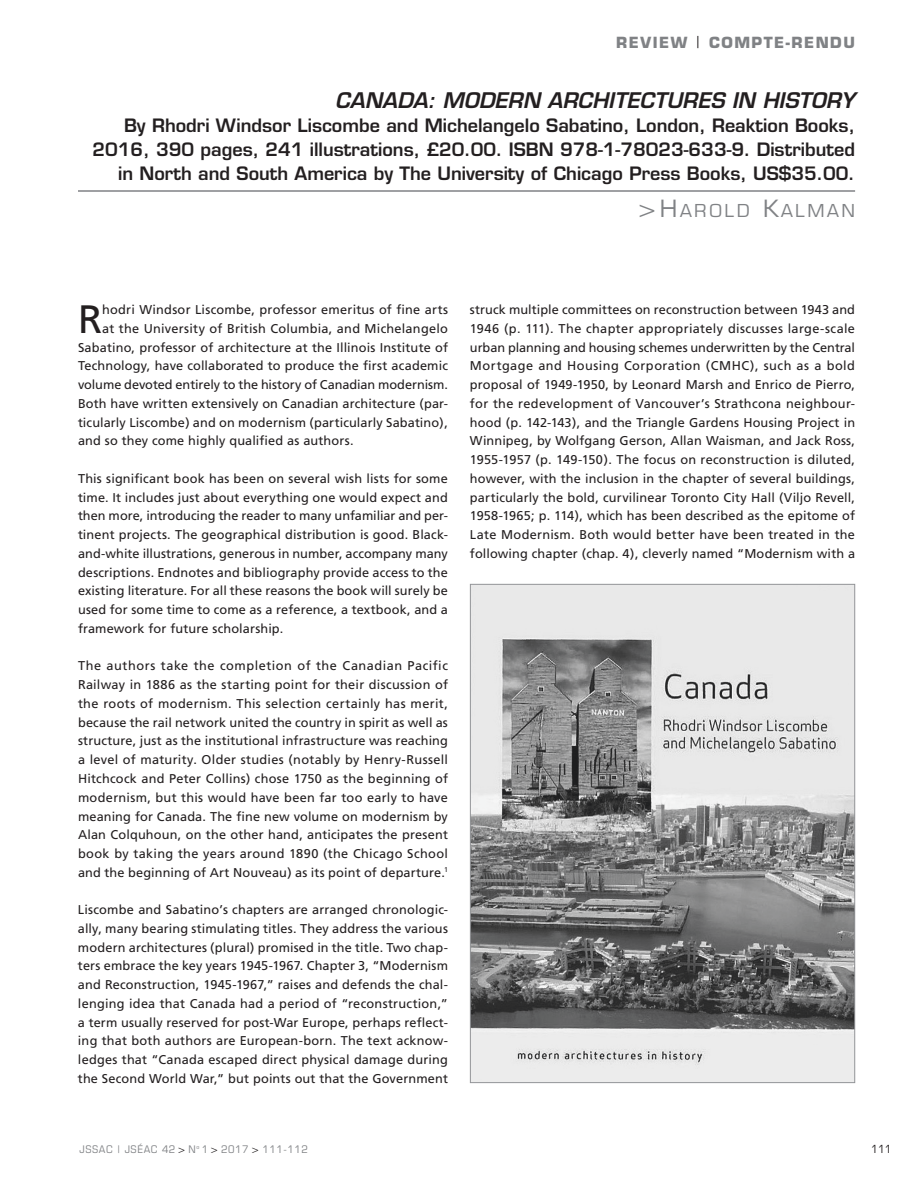
<style>
.page{position:relative;width:918px;height:1188px;background:#fff}
.page>*{position:absolute;margin:0;border:0;box-sizing:border-box;transform-origin:0 0}
.t1{font:39.6px "Frutiger";color:#231f20}
.t2{font:italic 600 21px "Eurostile";color:#231f20}
.t3{font:600 18px/24px "Eurostile";color:#231f20;text-align:right}
.t4{font:condensed 18px "Eurostile";letter-spacing:.1em;color:#808285;scale:1.2 1}
.t5{font:700 15px "Eurostile";letter-spacing:.1em;color:#808285}
.t6{font:12.75px/18.8px "Frutiger";letter-spacing:.01em;color:#231f20;text-align:justify}
.t7{font:condensed 11.25px "Eurostile";color:#231f20;scale:1.1 1}
.t8{font:condensed 10.5px "Eurostile";letter-spacing:.05em;color:#808285;scale:1.1 1}
.s1{font-weight:400;font-stretch:condensed;font-size:16.5px;color:#231f20}
.s2{font-size:24px}
.s3{color:#231f20}
</style>
<div class="page">
<hr style="left:78px;top:190px;width:777px;height:2px;background:#808285">
<img style="left:472px;top:586px;width:381px;height:495px">
<p class="t5" style="left:616px;top:34px;width:240px">REVIEW <span class="s1">|</span> COMPTE-RENDU</p>
<h2 class="t2" style="left:335px;top:87px;width:521px">CANADA: MODERN ARCHITECTURES IN HISTORY</h2>
<p class="t3" style="left:93px;top:113px;width:764px">By Rhodri Windsor Liscombe and Michelangelo Sabatino, London, Reaktion Books,<br>2016, 390 pages, 241 illustrations, £20.00. ISBN 978-1-78023-633-9. Distributed in North and South America by The University of Chicago Press Books, US$35.00.</p>
<h3 class="t4" style="left:638px;top:200px;width:182px"><span class="s2">&gt;H</span>AROLD <span class="s2">K</span>ALMAN</h3>
<h1 class="t1" style="left:78px;top:296px;width:26px">R</h1>
<p class="t6" style="left:102px;top:300px;width:347px">hodri Windsor Liscombe, professor emeritus of fine arts</p>
<p class="t6" style="left:102px;top:319px;width:347px">at the University of British Columbia, and Michelangelo</p>
<p class="t6" style="left:78px;top:338px;width:372px">Sabatino, professor of architecture at the Illinois Institute of</p>
<p class="t6" style="left:78px;top:356px;width:372px">Technology, have collaborated to produce the first academic</p>
<p class="t6" style="left:78px;top:375px;width:372px">volume devoted entirely to the history of Canadian modernism.</p>
<p class="t6" style="left:78px;top:394px;width:372px">Both have written extensively on Canadian architecture (par-</p>
<p class="t6" style="left:78px;top:413px;width:372px">ticularly Liscombe) and on modernism (particularly Sabatino),</p>
<p class="t6" style="left:78px;top:432px;width:277px">and so they come highly qualified as authors.</p>
<p class="t6" style="left:78px;top:469px;width:372px">This significant book has been on several wish lists for some time. It includes just about everything one would expect and then more, introducing the reader to many unfamiliar and per&shy;tinent projects. The geographical distribution is good. Black&shy;and-white illustrations, generous in number, accompany many descriptions. Endnotes and bibliography provide access to the existing literature. For all these reasons the book will surely be used for some time to come as a reference, a textbook, and a framework for future scholarship.</p>
<p class="t6" style="left:78px;top:657px;width:372px">The authors take the completion of the Canadian Pacific Railway in 1886 as the starting point for their discussion of the roots of modernism. This selection certainly has merit, because the rail network united the country in spirit as well as structure, just as the institutional infrastructure was reaching a level of maturity. Older studies (notably by Henry-Russell Hitchcock and Peter Collins) chose 1750 as the beginning of modernism, but this would have been far too early to have meaning for Canada. The fine new volume on modernism by Alan Colquhoun, on the other hand, anticipates the present book by taking the years around 1890 (the Chicago School and the beginning of Art Nouveau) as its point of departure.<sup>1</sup></p>
<p class="t6" style="left:78px;top:900px;width:372px">Liscombe and Sabatino’s chapters are arranged chronologic&shy;ally, many bearing stimulating titles. They address the various modern architectures (plural) promised in the title. Two chap&shy;ters embrace the key years 1945-1967. Chapter 3, “Modernism and Reconstruction, 1945-1967,” raises and defends the chal&shy;lenging idea that Canada had a period of “reconstruction,” a term usually reserved for post-War Europe, perhaps reflect&shy;ing that both authors are European-born. The text acknow&shy;ledges that “Canada escaped direct physical damage during the Second World War,” but points out that the Government</p>
<p class="t6" style="left:470px;top:300px;width:387px">struck multiple committees on reconstruction between 1943 and 1946 (p. 111). The chapter appropriately discusses large-scale urban planning and housing schemes underwritten by the Central Mortgage and Housing Corporation (CMHC), such as a bold proposal of 1949-1950, by Leonard Marsh and Enrico de Pierro, for the redevelopment of Vancouver’s Strathcona neighbour&shy;hood (p. 142-143), and the Triangle Gardens Housing Project in Winnipeg, by Wolfgang Gerson, Allan Waisman, and Jack Ross, 1955-1957 (p. 149-150). The focus on reconstruction is diluted, however, with the inclusion in the chapter of several buildings, particularly the bold, curvilinear Toronto City Hall (Viljo Revell, 1958-1965; p. 114), which has been described as the epitome of Late Modernism. Both would better have been treated in the following chapter (chap. 4), cleverly named “Modernism with a</p>
<p class="t8" style="left:80px;top:1143px;width:209px">JSSAC | JSÉAC 42 <span class="s3">&gt;</span> N<sup>o</sup> 1 <span class="s3">&gt;</span> 2017 <span class="s3">&gt;</span> 111-112</p>
<p class="t7" style="left:871px;top:1142px;width:20px">111</p>
</div>
